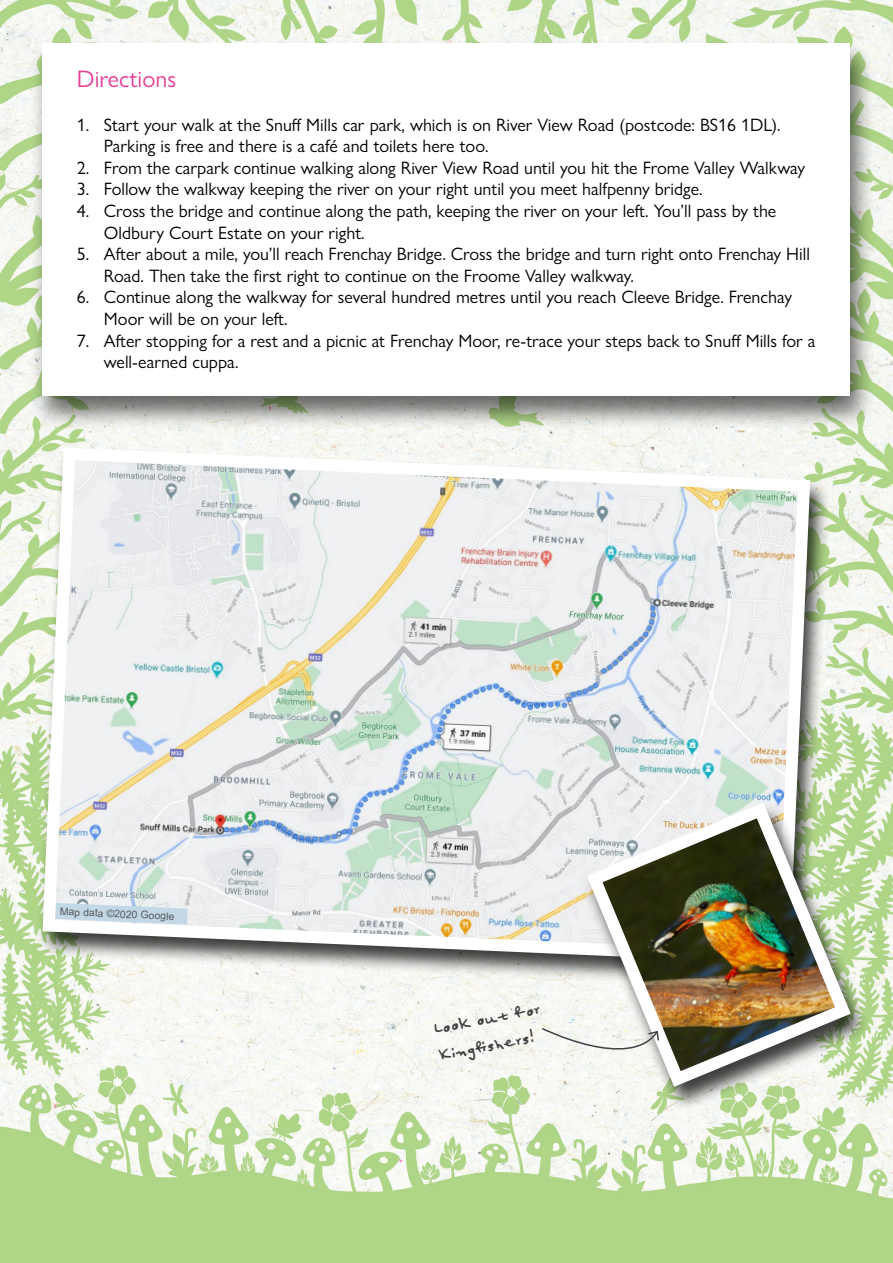
<style>
.page{position:relative;width:893px;height:1263px;background:#fff}
.page>*{position:absolute;margin:0;border:0;box-sizing:border-box;transform-origin:0 0}
.StandardPara{font:24px "Gill Sans Nova";color:#e64097}
.t1{font:22.5px/27px "Felt Tip Senior";color:#414042}
.t2{font:18px/21.6px "Gill Sans Nova";color:#000}
.t3{font:10.5px "Arial";color:#58595b}
</style>
<div class="page">
<img style="left:0;top:0;width:893px;height:1263px">
<div style="left:30px;top:40px;width:845px;height:390px;background:#000;opacity:.57"></div>
<div style="left:43px;top:43px;width:807px;height:352px;background:#fff"></div>
<div style="left:36px;top:447px;width:796px;height:543px;background:#000;opacity:.75"></div>
<svg style="left:36px;top:441px;width:780px;height:529px"></svg>
<div style="left:581px;top:803px;width:290px;height:309px;background:#000;opacity:.75"></div>
<img style="left:579px;top:795px;width:280px;height:300px">
<svg style="left:541px;top:1027px;width:119px;height:45px"></svg>
<svg style="left:55px;top:903px;width:133px;height:22px"></svg>
<p class="StandardPara" style="left:77px;top:65px;width:101px">Directions</p>
<p class="t2" style="left:104px;top:113px;width:678px;text-indent:-27px">1. Start your walk at the Snuff Mills car park, which is on River View Road (postcode: BS16 1DL).<br>Parking is free and there is a café and toilets here too.</p>
<p class="t2" style="left:77px;top:157px;width:730px">2. From the carpark continue walking along River View Road until you hit the Frome Valley Walkway</p>
<p class="t2" style="left:77px;top:178px;width:627px">3. Follow the walkway keeping the river on your right until you meet halfpenny bridge.</p>
<p class="t2" style="left:104px;top:200px;width:674px;text-indent:-27px">4. Cross the bridge and continue along the path, keeping the river on your left. You’ll pass by the<br>Oldbury Court Estate on your right.</p>
<p class="t2" style="left:104px;top:243px;width:708px;text-indent:-27px">5. After about a mile, you’ll reach Frenchay Bridge. Cross the bridge and turn right onto Frenchay Hill<br>Road. Then take the first right to continue on the Froome Valley walkway.</p>
<p class="t2" style="left:104px;top:286px;width:690px;text-indent:-27px">6. Continue along the walkway for several hundred metres until you reach Cleeve Bridge. Frenchay<br>Moor will be on your left.</p>
<p class="t2" style="left:104px;top:329px;width:713px;text-indent:-27px">7. After stopping for a rest and a picnic at Frenchay Moor, re-trace your steps back to Snuff Mills for a well-earned cuppa.</p>
<p class="t3" style="left:60px;top:904px;width:116px;rotate:2deg">Map data ©2020 Google</p>
<p class="t1" style="left:432px;top:1016px;width:110px;rotate:-11deg">Look out for<br>Kingfi shers!</p>
</div>
